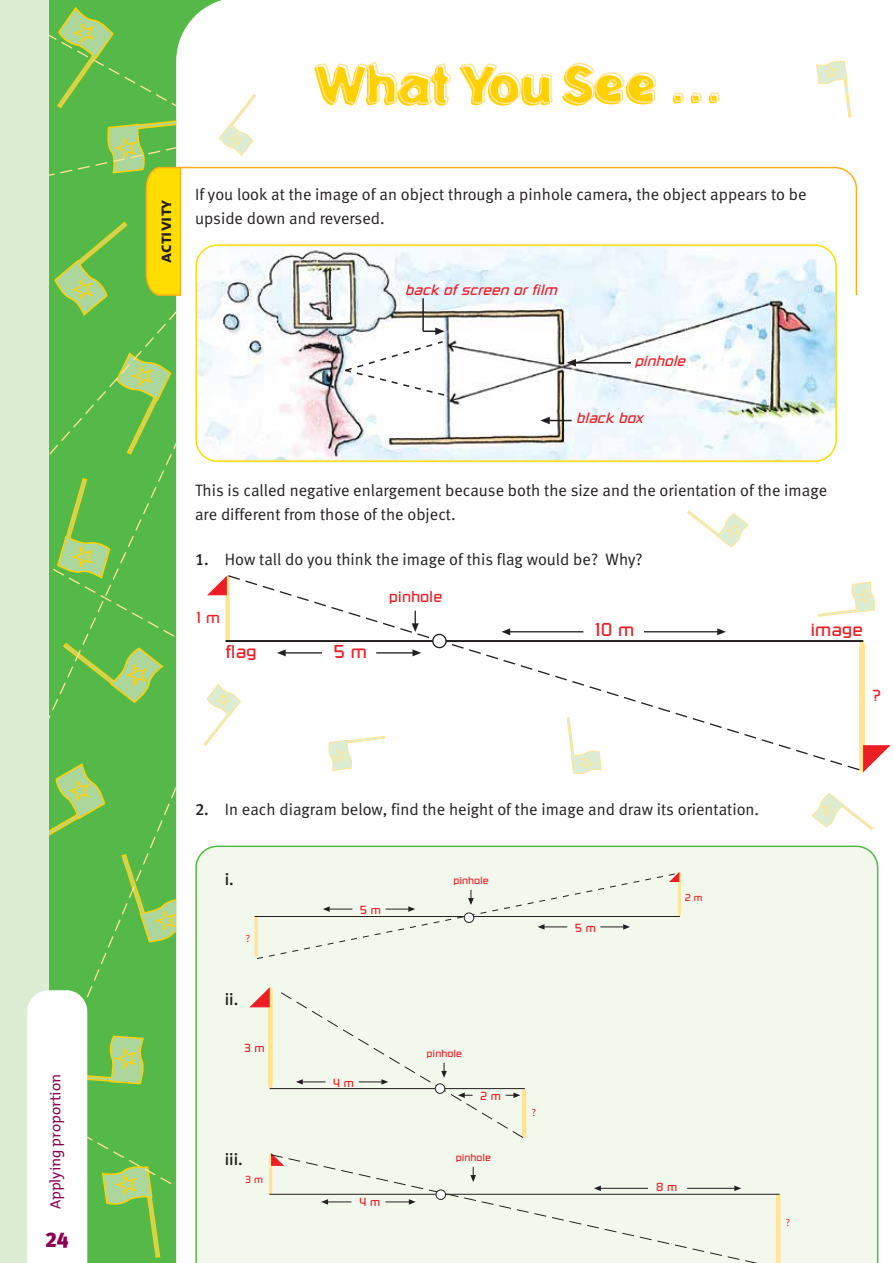
<style>
.page{position:relative;width:893px;height:1263px;background:#fff}
.page>*{position:absolute;margin:0;border:0;box-sizing:border-box;transform-origin:0 0}
.t1{font:54px "Nicotine";letter-spacing:.07em;color:#ffd100}
.t2{font:21px "Meta Black LFNZ";color:#8c0052}
.t3{font:18.45px "Russell Square";color:#ed1d24}
.t4{font:18px "The Mix NZ Bold Caps";color:#231f20}
.t5{font:16.5px/24px "Meta Normal LFNZ";color:#231f20}
.t6{font:16.5px "Meta Medium LFNZ";color:#231f20}
.t7{font:15.75px "Russell Square";color:#ed1d24}
.t8{font:italic 15px "Russell Square";color:#ed1d24}
.t9{font:15px "The Mix NZ";color:#8c0052}
.t10{font:11.55px "Russell Square";color:#ed1d24}
.t11{font:10.5px "Russell Square";color:#ed1d24}
.t12{font:10.2px "Meta Normal LFNZ Caps";color:#ed1d24}
.t13{font:10.2px "Russell Square";color:#ed1d24}
.t14{font:9.9px "Russell Square";color:#ed1d24}
.s1{font-family:"Meta Medium LFNZ"}
</style>
<div class="page">
<svg style="left:161px;top:1195px;width:16px;height:68px"></svg>
<svg style="left:49px;top:0;width:173px;height:1195px"></svg>
<div style="left:0;top:0;width:49px;height:1263px;background:#dcedd4"></div>
<svg style="left:200px;top:166px;width:658px;height:130px"></svg>
<svg style="left:27px;top:990px;width:134px;height:273px"></svg>
<svg style="left:53px;top:117px;width:147px;height:201px;background:#8fc856"></svg>
<img style="left:196px;top:245px;width:640px;height:216px">
<div style="left:195px;top:244px;width:642px;height:218px;border:2px solid #fd0;border-radius:21px"></div>
<div style="left:195px;top:845px;width:683px;height:418px;background:#f3f8ec"></div>
<svg style="left:315px;top:62px;width:136px;height:43px"></svg>
<svg style="left:461px;top:63px;width:92px;height:42px"></svg>
<svg style="left:563px;top:62px;width:94px;height:43px"></svg>
<svg style="left:674px;top:92px;width:46px;height:10px"></svg>
<svg style="left:540px;top:417px;width:32px;height:7px"></svg>
<hr style="left:575px;top:362px;width:56px;height:1px;background:#231f20">
<svg style="left:567px;top:359px;width:9px;height:7px"></svg>
<hr style="left:422px;top:298px;width:2px;height:33px;background:#231f20">
<svg style="left:343px;top:327px;width:103px;height:70px"></svg>
<div style="left:255px;top:872px;width:426px;height:87px;background:#f3f8ec"></div>
<svg style="left:816px;top:60px;width:36px;height:58px"></svg>
<svg style="left:687px;top:510px;width:62px;height:38px"></svg>
<svg style="left:218px;top:93px;width:38px;height:65px"></svg>
<svg style="left:269px;top:1153px;width:14px;height:41px"></svg>
<hr style="left:269px;top:1194px;width:511px;height:1px;background:#231f20">
<div style="left:270px;top:1154px;width:510px;height:109px;background:#f3f8ec"></div>
<svg style="left:203px;top:684px;width:24px;height:62px"></svg>
<svg style="left:572px;top:772px;width:16px;height:2px"></svg>
<svg style="left:811px;top:793px;width:63px;height:38px"></svg>
<svg style="left:864px;top:582px;width:11px;height:30px"></svg>
<svg style="left:860px;top:642px;width:30px;height:132px"></svg>
<svg style="left:208px;top:575px;width:19px;height:68px"></svg>
<hr style="left:225px;top:640px;width:638px;height:2px;background:#231f20">
<hr style="left:255px;top:916px;width:425px;height:1px;background:#231f20">
<div style="left:436px;top:1190px;width:10px;height:9px;background:#fff;border-radius:50%"></div>
<div style="left:436px;top:1189px;width:10px;height:11px;border:1px solid #231f20;border-radius:50%"></div>
<svg style="left:470px;top:1167px;width:6px;height:15px"></svg>
<div style="left:464px;top:913px;width:10px;height:9px;background:#fff;border-radius:50%"></div>
<div style="left:464px;top:912px;width:10px;height:11px;border:1px solid #231f20;border-radius:50%"></div>
<div style="left:250px;top:987px;width:276px;height:152px;background:#f3f8ec"></div>
<svg style="left:227px;top:575px;width:637px;height:197px"></svg>
<div style="left:433px;top:634px;width:13px;height:14px;background:#fff;border-radius:50%"></div>
<div style="left:432px;top:634px;width:15px;height:14px;border:1px solid #231f20;border-radius:50%"></div>
<div style="left:435px;top:1084px;width:10px;height:9px;background:#fff;border-radius:50%"></div>
<div style="left:435px;top:1083px;width:10px;height:11px;border:1px solid #231f20;border-radius:50%"></div>
<p class="t9" style="left:43px;top:1209px;width:137px;rotate:-90deg">Applying proportion</p>
<p class="t2" style="left:45px;top:1227px;width:25px">24</p>
<h1 class="t1" style="left:314px;top:52px;width:405px">What You See …</h1>
<p class="t4" style="left:150px;top:263px;width:65px;rotate:-90deg">activity</p>
<p class="t5" style="left:195px;top:182px;width:613px">If you look at the image of an object through a pinhole camera, the object appears to be upside down and reversed.</p>
<p class="t8" style="left:405px;top:281px;width:158px">backof screen orfilm</p>
<p class="t8" style="left:634px;top:352px;width:57px">pinhole</p>
<p class="t8" style="left:576px;top:409px;width:73px">blackbox</p>
<p class="t5" style="left:195px;top:478px;width:634px">This is called negative enlargement because both the size and the orientation of the image are different from those of the object.</p>
<p class="t5" style="left:195px;top:547px;width:449px"><span class="s1">1.</span> How tall do you think the image of this flag would be? Why?</p>
<p class="t7" style="left:196px;top:608px;width:25px">1 m</p>
<p class="t3" style="left:225px;top:641px;width:33px">flag</p>
<p class="t3" style="left:333px;top:641px;width:35px">5 m</p>
<p class="t7" style="left:389px;top:587px;width:55px">pinhole</p>
<p class="t3" style="left:595px;top:618px;width:40px">10 m</p>
<p class="t3" style="left:810px;top:618px;width:54px">image</p>
<p class="t7" style="left:872px;top:686px;width:10px">?</p>
<p class="t5" style="left:195px;top:797px;width:566px"><span class="s1">2.</span> In each diagram below, find the height of the image and draw its orientation.</p>
<p class="t6" style="left:225px;top:869px;width:11px">i.</p>
<p class="t12" style="left:246px;top:932px;width:6px">?</p>
<p class="t6" style="left:225px;top:989px;width:15px">ii.</p>
<p class="t10" style="left:244px;top:1041px;width:22px">3 m</p>
<p class="t6" style="left:225px;top:1149px;width:19px">iii.</p>
<p class="t13" style="left:245px;top:1173px;width:19px">3 m</p>
<p class="t10" style="left:360px;top:903px;width:23px">5 m</p>
<p class="t11" style="left:454px;top:874px;width:37px">pinhole</p>
<p class="t10" style="left:575px;top:920px;width:23px">5 m</p>
<p class="t10" style="left:333px;top:1075px;width:22px">4 m</p>
<p class="t10" style="left:359px;top:1195px;width:22px">4 m</p>
<p class="t11" style="left:427px;top:1047px;width:37px">pinhole</p>
<p class="t10" style="left:480px;top:1089px;width:22px">2 m</p>
<p class="t11" style="left:456px;top:1151px;width:37px">pinhole</p>
<p class="t12" style="left:532px;top:1107px;width:6px">?</p>
<p class="t14" style="left:685px;top:891px;width:19px">2 m</p>
<p class="t10" style="left:656px;top:1180px;width:23px">8 m</p>
<p class="t12" style="left:786px;top:1216px;width:6px">?</p>
</div>
